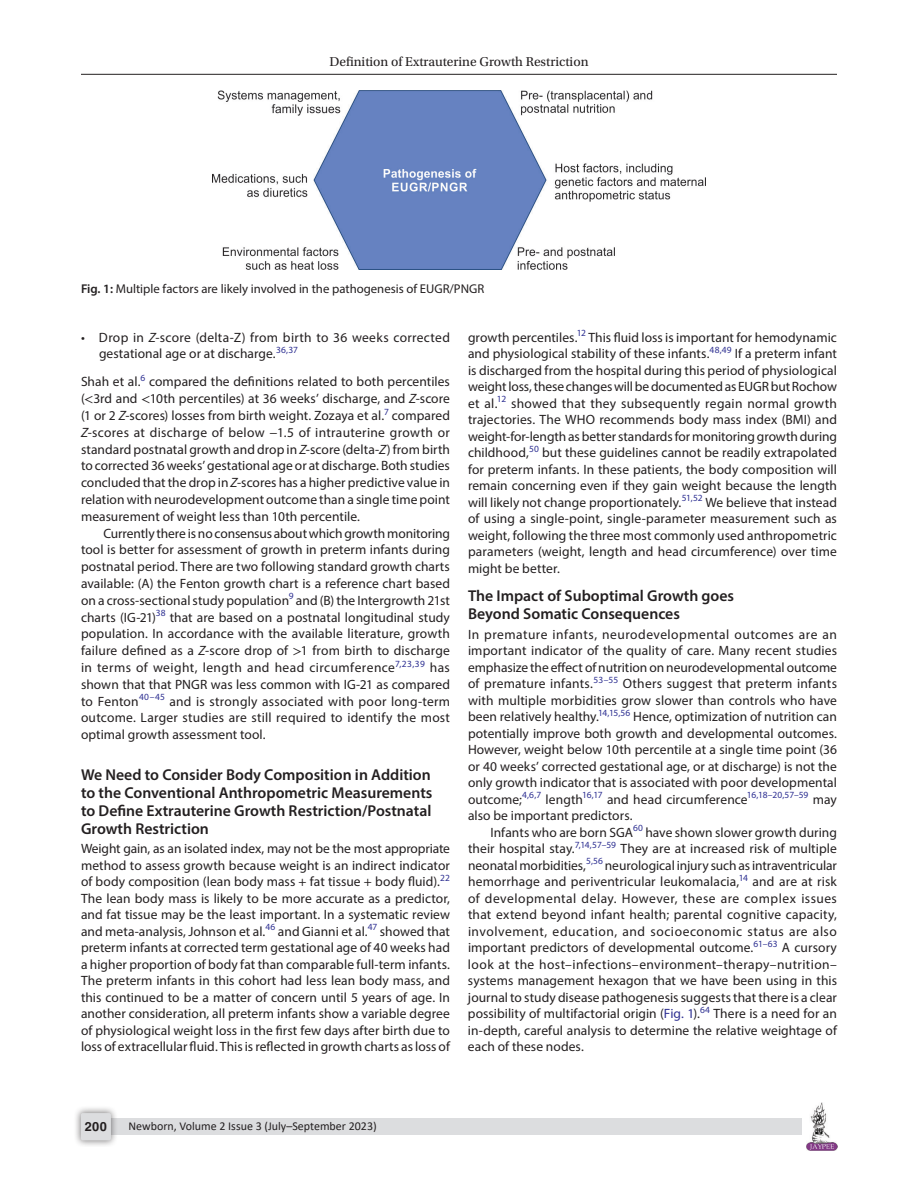
<style>
.page{position:relative;width:918px;height:1188px;background:#fff}
.page>*{position:absolute;margin:0;border:0;box-sizing:border-box;transform-origin:0 0}
.Head-2{font:600 15.75px/18px "Myriad Pro";color:#231f20;text-align:justify}
.Para-NoIndent{font:13.5px/16.5px "Myriad Pro";letter-spacing:.005em;color:#231f20;text-align:justify}
.Para-Indent{font:13.5px/16.5px "Myriad Pro";letter-spacing:.005em;color:#231f20;text-align:justify}
.List-Bullet-last{font:13.5px/16.5px "Myriad Pro";letter-spacing:.015em;color:#231f20}
.t1{font:13.5px "Utopia Std";color:#231f20}
.FigCaption{font:12.75px "Myriad Pro";color:#231f20}
.t2{font:700 12.75px "Helvetica LT Std";color:#231f20}
.t3{font:12px "Calibri";color:#231f20}
.s1{font-weight:600}
.s2{font-style:italic}
.s3{font-family:"STIX General"}
.s4{color:#2e3092}
</style>
<div class="page">
<hr style="left:81px;top:74px;width:756px;height:1px;background:#231f20">
<img style="left:807px;top:1103px;width:30px;height:48px">
<div style="left:96px;top:1119px;width:706px;height:16px;background:#dcdddf"></div>
<div style="left:73px;top:1106px;width:45px;height:41px;background:#231f20;opacity:.61"></div>
<div style="left:81px;top:1113px;width:30px;height:27px;background:#dcdddf;border-radius:2px"></div>
<img style="left:213px;top:90px;width:492px;height:180px">
<p class="t1" style="left:329px;top:55px;width:261px">Definition of Extrauterine Growth Restriction</p>
<p class="FigCaption" style="left:81px;top:280px;width:405px"><span class="s1">Fig. 1:</span> Multiple factors are likely involved in the pathogenesis of EUGR/PNGR</p>
<p class="List-Bullet-last" style="left:99px;top:329px;width:353px;text-indent:-18px">• Drop in <span class="s2">Z</span>-score (delta-Z) from birth to 36 weeks corrected gestational age or at discharge.<sup>36,37</sup></p>
<p class="Para-NoIndent" style="left:81px;top:373px;width:371px">Shah et al.<sup>6</sup> compared the definitions related to both percentiles (<span class="s3">&lt;</span>3rd and <span class="s3">&lt;</span>10th percentiles) at 36 weeks’ discharge, and <span class="s2">Z</span>-score (1 or 2 <span class="s2">Z</span>-scores) losses from birth weight. Zozaya et al.<sup>7</sup> compared <span class="s2">Z</span>-scores at discharge of below −1.5 of intrauterine growth or standard postnatal growth and drop in <span class="s2">Z</span>-score (delta-<span class="s2">Z</span>) from birth to corrected 36 weeks’ gestational age or at discharge. Both studies concluded that the drop in <span class="s2">Z</span>-scores has a higher predictive value in relation with neurodevelopment outcome than a single time point measurement of weight less than 10th percentile.</p>
<p class="Para-Indent" style="left:81px;top:524px;width:371px;text-indent:22px">Currently there is no consensus about which growth monitoring tool is better for assessment of growth in preterm infants during postnatal period. There are two following standard growth charts available: (A) the Fenton growth chart is a reference chart based on a cross-sectional study population<sup>9</sup> and (B) the Intergrowth 21st charts (IG-21)<sup>38</sup> that are based on a postnatal longitudinal study population. In accordance with the available literature, growth failure defined as a <span class="s2">Z</span>-score drop of <span class="s3">&gt;</span>1 from birth to discharge in terms of weight, length and head circumference<sup>7,23,39</sup> has shown that that PNGR was less common with IG-21 as compared to Fenton<sup>40–45</sup> and is strongly associated with poor long-term outcome. Larger studies are still required to identify the most optimal growth assessment tool.</p>
<p class="Head-2" style="left:81px;top:765px;width:353px">We Need to Consider Body Composition in Addition to the Conventional Anthropometric Measurements to Define Extrauterine Growth Restriction/Postnatal Growth Restriction</p>
<p class="Para-NoIndent" style="left:81px;top:840px;width:371px">Weight gain, as an isolated index, may not be the most appropriate method to assess growth because weight is an indirect indicator of body composition (lean body mass + fat tissue + body fluid).<sup>22<br></sup>The lean body mass is likely to be more accurate as a predictor, and fat tissue may be the least important. In a systematic review and meta-analysis, Johnson et al.<sup>46</sup> and Gianni et al.<sup>47</sup> showed that preterm infants at corrected term gestational age of 40 weeks had a higher proportion of body fat than comparable full-term infants.<br>The preterm infants in this cohort had less lean body mass, and this continued to be a matter of concern until 5 years of age. In another consideration, all preterm infants show a variable degree of physiological weight loss in the first few days after birth due to loss of extracellular fluid. This is reflected in growth charts as loss of</p>
<p class="Para-NoIndent" style="left:468px;top:329px;width:371px">growth percentiles.<sup>12</sup> This fluid loss is important for hemodynamic and physiological stability of these infants.<sup>48,49</sup> If a preterm infant is discharged from the hospital during this period of physiological weight loss, these changes will be documented as EUGR but Rochow et al.<sup>12</sup> showed that they subsequently regain normal growth trajectories. The WHO recommends body mass index (BMI) and weight-for-length as better standards for monitoring growth during childhood,<sup>50</sup> but these guidelines cannot be readily extrapolated for preterm infants. In these patients, the body composition will remain concerning even if they gain weight because the length will likely not change proportionately.<sup>51,52</sup> We believe that instead of using a single-point, single-parameter measurement such as weight, following the three most commonly used anthropometric parameters (weight, length and head circumference) over time might be better.</p>
<p class="Head-2" style="left:468px;top:586px;width:268px">The Impact of Suboptimal Growth goes<br>Beyond Somatic Consequences</p>
<p class="Para-NoIndent" style="left:468px;top:626px;width:371px">In premature infants, neurodevelopmental outcomes are an important indicator of the quality of care. Many recent studies emphasize the effect of nutrition on neurodevelopmental outcome of premature infants.<sup>53–55</sup> Others suggest that preterm infants with multiple morbidities grow slower than controls who have been relatively healthy.<sup>14,15,56</sup> Hence, optimization of nutrition can potentially improve both growth and developmental outcomes.<br>However, weight below 10th percentile at a single time point (36 or 40 weeks’ corrected gestational age, or at discharge) is not the only growth indicator that is associated with poor developmental outcome;<sup>4,6,7</sup> length<sup>16,17</sup> and head circumference<sup>16,18–20,57–59</sup> may also be important predictors.</p>
<p class="Para-Indent" style="left:468px;top:824px;width:371px;text-indent:23px">Infants who are born SGA<sup>60</sup> have shown slower growth during their hospital stay.<sup>7,14,57–59</sup> They are at increased risk of multiple neonatal morbidities,<sup>5,56</sup> neurological injury such as intraventricular hemorrhage and periventricular leukomalacia,<sup>14</sup> and are at risk of developmental delay. However, these are complex issues that extend beyond infant health; parental cognitive capacity, involvement, education, and socioeconomic status are also important predictors of developmental outcome.<sup>61–63</sup> A cursory look at the host–infections–environment–therapy–nutrition– systems management hexagon that we have been using in this journal to study disease pathogenesis suggests that there is a clear possibility of multifactorial origin (<span class="s4">Fig. 1</span>).<sup>64</sup> There is a need for an in-depth, careful analysis to determine the relative weightage of each of these nodes.</p>
<p class="t2" style="left:85px;top:1119px;width:23px">200</p>
<p class="t3" style="left:128px;top:1117px;width:250px">Newborn, Volume 2 Issue 3 (July–September 2023)</p>
</div>
